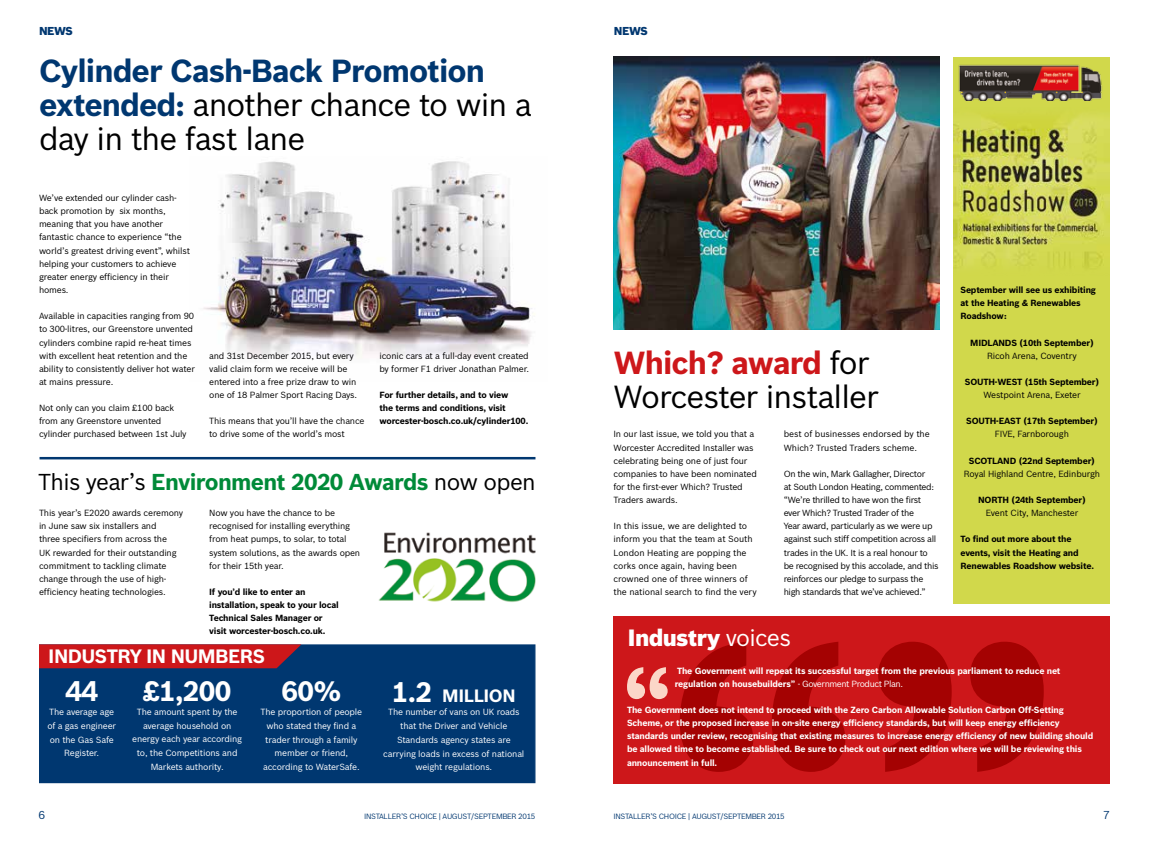
<style>
.page{position:relative;width:1149px;height:847px;background:#fff}
.page>*{position:absolute;margin:0;border:0;box-sizing:border-box;transform-origin:0 0}
.t1{font:700 31.25px/33.8px "Bosch Sans";letter-spacing:-.03em;color:#003770}
.t2{font:31.25px/33.8px "Bosch Sans";letter-spacing:-.03em;color:#000}
.t3{font:700 27.5px "Bosch Sans";letter-spacing:-.02em;color:#fff}
.t4{font:900 23px "Bosch Sans";letter-spacing:-.03em;color:#fff}
.t5{font:700 22.5px "Bosch Sans";letter-spacing:-.03em;color:#008a38}
.t6{font:700 18.88px "Bosch Sans";color:#fff}
.t7{font:700 17.5px "Bosch Sans";color:#fff}
.t8{font:900 11.25px "Bosch Sans";letter-spacing:-.04em;color:#003770}
.t9{font:11.25px "Bosch Sans";color:#003770}
.t10{font:8.75px/13.1px "Bosch Sans";letter-spacing:-.02em;color:#000}
.t11{font:700 8.75px/13.1px "Bosch Sans";letter-spacing:-.02em;color:#fff}
.t12{font:700 8.75px/13.1px "Bosch Sans";letter-spacing:-.02em;color:#000}
.t13{font:8.75px/13.8px "Bosch Sans";letter-spacing:-.02em;color:#fff;text-align:center}
.t14{font:8.75px/13.1px "Bosch Sans";letter-spacing:-.04em;color:#000}
.t15{font:7.5px "Bosch Sans";letter-spacing:-.04em;color:#003770}
.s1{font-weight:400;color:#000}
.s2{font-size:27.5px}
.s3{font-weight:700;color:#cd171a}
.s4{font-weight:400}
</style>
<div class="page">
<img style="left:378px;top:532px;width:157px;height:70px">
<hr style="left:40px;top:457px;width:495px;height:2px;background:#003770">
<img style="left:613px;top:56px;width:326px;height:274px">
<img style="left:203px;top:161px;width:329px;height:197px">
<div style="left:39px;top:644px;width:496px;height:139px;background:#003770;border:1px solid #003770"></div>
<svg style="left:39px;top:644px;width:262px;height:24px;background:#c21a1f"></svg>
<div style="left:613px;top:616px;width:496px;height:167px;background:#cd171a"></div>
<svg style="left:679px;top:642px;width:166px;height:130px"></svg>
<svg style="left:878px;top:642px;width:165px;height:130px"></svg>
<svg style="left:627px;top:667px;width:40px;height:32px"></svg>
<div style="left:953px;top:57px;width:156px;height:546px;background:#d1d84b"></div>
<img style="left:953px;top:114px;width:156px;height:153px">
<img style="left:958px;top:64px;width:144px;height:37px">
<p class="t8" style="left:39px;top:24px;width:35px">NEWS</p>
<h1 class="t1" style="left:39px;top:53px;width:494px">Cylinder Cash-Back Promotion extended: <span class="s1">another chance to win a day in the fast lane</span></h1>
<p class="t10" style="left:39px;top:191px;width:153px">We’ve extended our cylinder cash&shy;back promotion by six months, meaning that you have another fantastic chance to experience “the world’s greatest driving event”, whilst helping your customers to achieve greater energy efficiency in their homes.</p>
<p class="t10" style="left:39px;top:309px;width:157px">Available in capacities ranging from 90 to 300-litres, our Greenstore unvented cylinders combine rapid re-heat times with excellent heat retention and the ability to consistently deliver hot water at mains pressure.</p>
<p class="t10" style="left:39px;top:401px;width:149px">Not only can you claim £100 back from any Greenstore unvented cylinder purchased between 1st July</p>
<p class="t10" style="left:209px;top:349px;width:149px">and 31st December 2015, but every valid claim form we receive will be entered into a free prize draw to win one of 18 Palmer Sport Racing Days.</p>
<p class="t10" style="left:209px;top:414px;width:157px">This means that you’ll have the chance to drive some of the world’s most</p>
<p class="t10" style="left:379px;top:349px;width:151px">iconic cars at a full-day event created by former F1 driver Jonathan Palmer.</p>
<p class="t12" style="left:379px;top:388px;width:150px">For further details, and to view<br>the terms and conditions, visit worcester-bosch.co.uk/cylinder100.</p>
<h3 class="t5" style="left:38px;top:468px;width:499px"><span class="s1">This year’s</span> Environment 2020 Awards <span class="s1">now open</span></h3>
<p class="t10" style="left:39px;top:506px;width:145px">This year’s E2020 awards ceremony in June saw six installers and<br>three specifiers from across the<br>UK rewarded for their outstanding commitment to tackling climate change through the use of high&shy;efficiency heating technologies.</p>
<p class="t10" style="left:209px;top:506px;width:152px">Now you have the chance to be recognised for installing everything from heat pumps, to solar, to total system solutions, as the awards open for their 15th year.</p>
<p class="t12" style="left:209px;top:585px;width:131px">If you’d like to enter an installation, speak to your local<br>Technical Sales Manager or visit worcester-bosch.co.uk.</p>
<h3 class="t6" style="left:48px;top:645px;width:164px">Industry in numbe</h3>
<h3 class="t6" style="left:240px;top:645px;width:24px">rs</h3>
<h2 class="t3" style="left:65px;top:674px;width:34px">44</h2>
<p class="t13" style="left:47px;top:705px;width:70px">The average age of a gas engineer on the Gas Safe<br>Register.</p>
<h2 class="t3" style="left:143px;top:674px;width:90px">£1,200</h2>
<p class="t13" style="left:132px;top:705px;width:111px">The amount spent by the average household on energy each year according to, the Competitions and<br>Markets authority.</p>
<p class="t13" style="left:260px;top:705px;width:103px">The proportion of people</p>
<h2 class="t3" style="left:281px;top:674px;width:62px">60%</h2>
<p class="t13" style="left:263px;top:718px;width:98px">who stated they find a trader through a family member or friend, according to WaterSafe.</p>
<h3 class="t7" style="left:392px;top:684px;width:62px"><span class="s2">1.2</span> million</h3>
<p class="t13" style="left:383px;top:705px;width:143px">The number of vans on UK roads that the Driver and Vehicle<br>Standards agency states are carrying loads in excess of national weight regulations.</p>
<p class="t8" style="left:613px;top:24px;width:35px">NEWS</p>
<h1 class="t2" style="left:613px;top:345px;width:267px"><span class="s3">Which? award</span> for<br>Worcester installer</h1>
<p class="t10" style="left:613px;top:427px;width:145px">In our last issue, we told you that a<br>Worcester Accredited Installer was celebrating being one of just four companies to have been nominated for the first-ever Which? Trusted<br>Traders awards.</p>
<p class="t10" style="left:613px;top:519px;width:145px">In this issue, we are delighted to inform you that the team at South<br>London Heating are popping the corks once again, having been crowned one of three winners of the national search to find the very</p>
<p class="t10" style="left:783px;top:427px;width:147px">best of businesses endorsed by the<br>Which? Trusted Traders scheme.</p>
<p class="t14" style="left:783px;top:467px;width:156px">On the win, Mark Gallagher, Director<br>at South London Heating, commented: “We’re thrilled to have won the first ever Which? Trusted Trader of the<br>Year award, particularly as we were up against such stiff competition across all trades in the UK. It is a real honour to be recognised by this accolade, and this reinforces our pledge to surpass the high standards that we’ve achieved.”</p>
<h3 class="t4" style="left:627px;top:623px;width:165px">Industry <span class="s4">voices</span></h3>
<p class="t12" style="left:960px;top:283px;width:137px">September will see us exhibiting at the Heating &amp; Renewables<br>Roadshow:</p>
<p class="t12" style="left:969px;top:336px;width:125px">MIDLANDS (10th September)</p>
<p class="t10" style="left:986px;top:349px;width:91px">Ricoh Arena, Coventry</p>
<p class="t12" style="left:964px;top:375px;width:136px">SOUTH-WEST (15th September)</p>
<p class="t10" style="left:983px;top:388px;width:99px">Westpoint Arena, Exeter</p>
<p class="t12" style="left:965px;top:414px;width:133px">SOUTH-EAST (17th September)</p>
<p class="t10" style="left:994px;top:427px;width:75px">FIVE, Farnborough</p>
<p class="t12" style="left:968px;top:454px;width:127px">SCOTLAND (22nd September)</p>
<p class="t10" style="left:963px;top:467px;width:137px">Royal Highland Centre, Edinburgh</p>
<p class="t12" style="left:977px;top:493px;width:109px">NORTH (24th September)</p>
<p class="t10" style="left:985px;top:506px;width:94px">Event City, Manchester</p>
<p class="t12" style="left:960px;top:532px;width:135px">To find out more about the events, visit the Heating and<br>Renewables Roadshow website.</p>
<p class="t11" style="left:674px;top:664px;width:387px">The Government will repeat its successful target from the previous parliament to reduce net regulation on housebuilders” <span class="s4">- Government Product Plan.</span></p>
<p class="t11" style="left:627px;top:703px;width:467px">The Government does not intend to proceed with the Zero Carbon Allowable Solution Carbon Off-Setting Scheme, or the proposed increase in on-site energy efficiency standards, but will keep energy efficiency standards under review, recognising that existing measures to increase energy efficiency of new building should be allowed time to become established. Be sure to check out our next edition where we will be reviewing this announcement in full.</p>
<p class="t9" style="left:39px;top:807px;width:8px">6</p>
<p class="t15" style="left:364px;top:811px;width:173px">INSTALLER’S CHOICE | AUGUST/SEPTEMBER 2015</p>
<p class="t15" style="left:613px;top:811px;width:173px">INSTALLER’S CHOICE | AUGUST/SEPTEMBER 2015</p>
<p class="t9" style="left:1102px;top:807px;width:8px">7</p>
</div>
